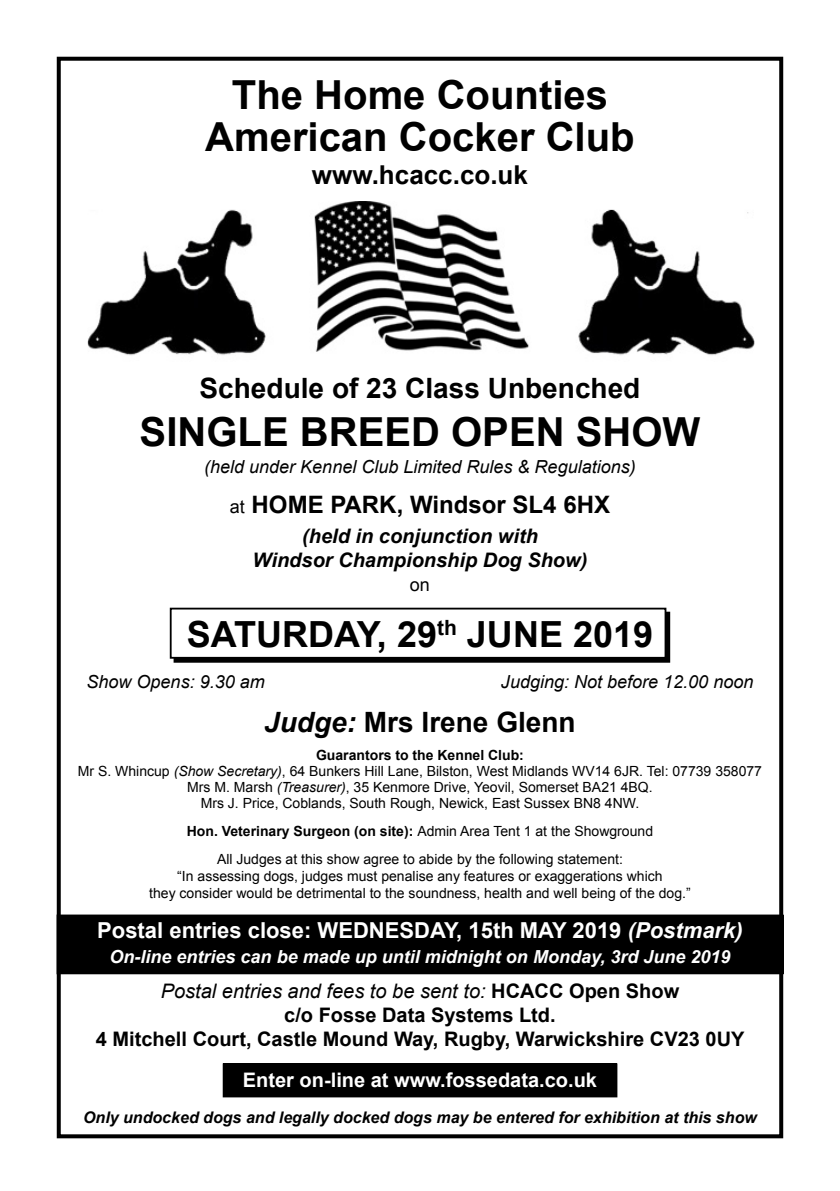
<style>
.page{position:relative;width:840px;height:1191px;background:#fff}
.page>*{position:absolute;margin:0;border:0;box-sizing:border-box;transform-origin:0 0}
.t1{font:700 40px/42px "Arial";color:#000;text-align:center}
.t2{font:700 36px "Arial";color:#000}
.t3{font:700 28px "Arial";color:#000}
.t4{font:700 26px "Arial";color:#000}
.t5{font:700 24px "Arial";color:#000}
.t6{font:700 22px "Arial";color:#fff}
.t7{font:700 20px/24px "Arial";color:#000;text-align:center}
.t8{font:italic 700 20px/24px "Arial";color:#000;text-align:center}
.t9{font:700 20px "Arial";color:#fff}
.t10{font:italic 18px "Arial";color:#000}
.t11{font:italic 700 18px "Arial";color:#fff}
.t12{font:18px "Arial";color:#000}
.t13{font:italic 700 16px "Arial";color:#000}
.t14{font:14px/16px "Arial";color:#000;text-align:center}
.s1{font-weight:400;font-size:18px}
.s2{font-style:italic}
.s3{font-weight:700}
.s4{font-weight:400;font-style:italic}
</style>
<div class="page">
<div style="left:57px;top:57px;width:725px;height:1081px;border:4px solid #000"></div>
<div style="left:223px;top:1064px;width:393px;height:32px;background:#000"></div>
<div style="left:222px;top:1063px;width:395px;height:34px;border:1px solid #000"></div>
<div style="left:173px;top:611px;width:496px;height:51px;border:2px solid #000"></div>
<div style="left:57px;top:915px;width:725px;height:58px;background:#000"></div>
<div style="left:57px;top:914px;width:725px;height:60px;border:1px solid #000"></div>
<div style="left:171px;top:608px;width:494px;height:50px;background:#fff"></div>
<div style="left:170px;top:607px;width:496px;height:51px;border:2px solid #000"></div>
<img style="left:87px;top:201px;width:667px;height:155px">
<h1 class="t1" style="left:205px;top:75px;width:430px">The Home Counties<br>American Cocker Club</h1>
<h3 class="t4" style="left:312px;top:158px;width:217px">www.hcacc.co.uk</h3>
<h3 class="t3" style="left:199px;top:369px;width:442px">Schedule of 23 Class Unbenched</h3>
<h1 class="t1" style="left:139px;top:412px;width:562px">SINGLE BREED OPEN SHOW</h1>
<p class="t10" style="left:204px;top:455px;width:433px">(held under Kennel Club Limited Rules &amp; Regulations)</p>
<h3 class="t5" style="left:230px;top:489px;width:381px"><span class="s1">at</span> HOME PARK, Windsor SL4 6HX</h3>
<h3 class="t8" style="left:252px;top:524px;width:336px">(held in conjunction with<br>Windsor Championship Dog Show)</h3>
<p class="t12" style="left:410px;top:573px;width:22px">on</p>
<h2 class="t2" style="left:187px;top:610px;width:467px">SATURDAY, 29<sup>th</sup> JUNE 2019</h2>
<p class="t10" style="left:86px;top:670px;width:180px">Show Opens: 9.30 am</p>
<p class="t10" style="left:500px;top:670px;width:254px">Judging: Not before 12.00 noon</p>
<h3 class="t3" style="left:264px;top:703px;width:313px"><span class="s2">Judge:</span> Mrs Irene Glenn</h3>
<p class="t14" style="left:78px;top:747px;width:685px"><span class="s3">Guarantors to the Kennel Club:<br></span>Mr S. Whincup <span class="s2">(Show Secretary)</span>, 64 Bunkers Hill Lane, Bilston, West Midlands WV14 6JR. Tel: 07739 358077<br>Mrs M. Marsh <span class="s2">(Treasurer)</span>, 35 Kenmore Drive, Yeovil, Somerset BA21 4BQ.<br>Mrs J. Price, Coblands, South Rough, Newick, East Sussex BN8 4NW.</p>
<p class="t14" style="left:187px;top:817px;width:467px;line-height:28px"><span class="s3">Hon. Veterinary Surgeon (on site):</span> Admin Area Tent 1 at the Showground<br>All Judges at this show agree to abide by the following statement:</p>
<p class="t14" style="left:149px;top:868px;width:542px;line-height:16.8px">“In assessing dogs, judges must penalise any features or exaggerations which<br>they consider would be detrimental to the soundness, health and well being of the dog.”</p>
<h3 class="t6" style="left:97px;top:916px;width:646px">Postal entries close: WEDNESDAY, 15th MAY 2019 <span class="s2">(Postmark)</span></h3>
<p class="t11" style="left:109px;top:945px;width:622px">On-line entries can be made up until midnight on Monday, 3rd June 2019</p>
<h3 class="t7" style="left:96px;top:980px;width:649px"><span class="s4">Postal entries and fees to be sent to:</span> HCACC Open Show<br>c/o Fosse Data Systems Ltd.<br>4 Mitchell Court, Castle Mound Way, Rugby, Warwickshire CV23 0UY</h3>
<h3 class="t9" style="left:243px;top:1067px;width:355px">Enter on-line at www.fossedata.co.uk</h3>
<p class="t13" style="left:83px;top:1106px;width:675px">Only undocked dogs and legally docked dogs may be entered for exhibition at this show</p>
</div>
